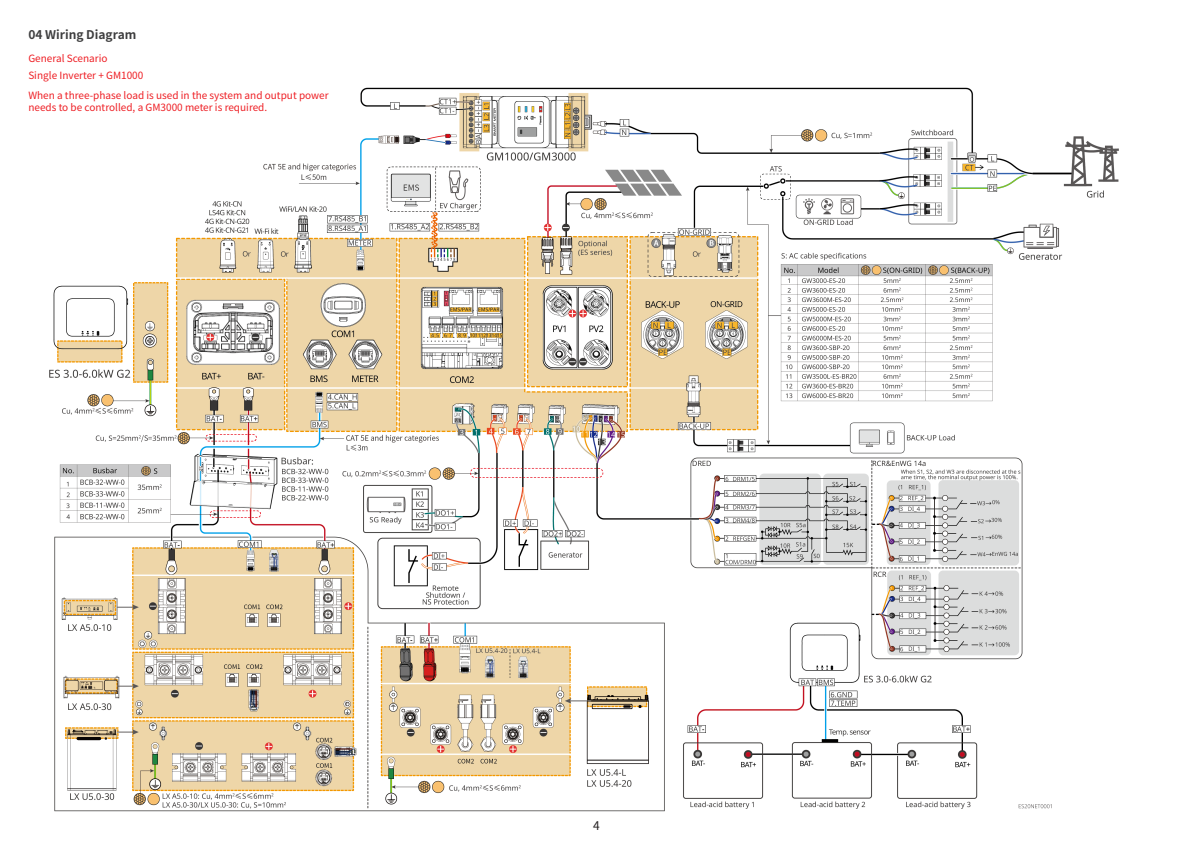
<style>
.page{position:relative;width:1191px;height:842px;background:#fff}
.page>*{position:absolute;margin:0;border:0;box-sizing:border-box;transform-origin:0 0}
.一级标题{font:700 12px "Source Han Sans CN";color:#3e3e3f}
.t1{font:12px "Source Han Sans CN";color:#231f20}
.一级标题-2{font:10px/12px "Source Han Sans CN";color:#ee1d23}
</style>
<div class="page">
<img style="left:49px;top:87px;width:1069px;height:724px">
<p class="一级标题" style="left:28px;top:28px;width:109px">04 Wiring Diagram</p>
<p class="一级标题-2" style="left:28px;top:70px;width:116px">Single Inverter + GM1000</p>
<p class="一级标题-2" style="left:28px;top:89px;width:302px">When a three-phase load is used in the system and output power needs to be controlled, a GM3000 meter is required.</p>
<p class="一级标题-2" style="left:28px;top:52px;width:81px">General Scenario</p>
<p class="t1" style="left:593px;top:819px;width:8px">4</p>
</div>
